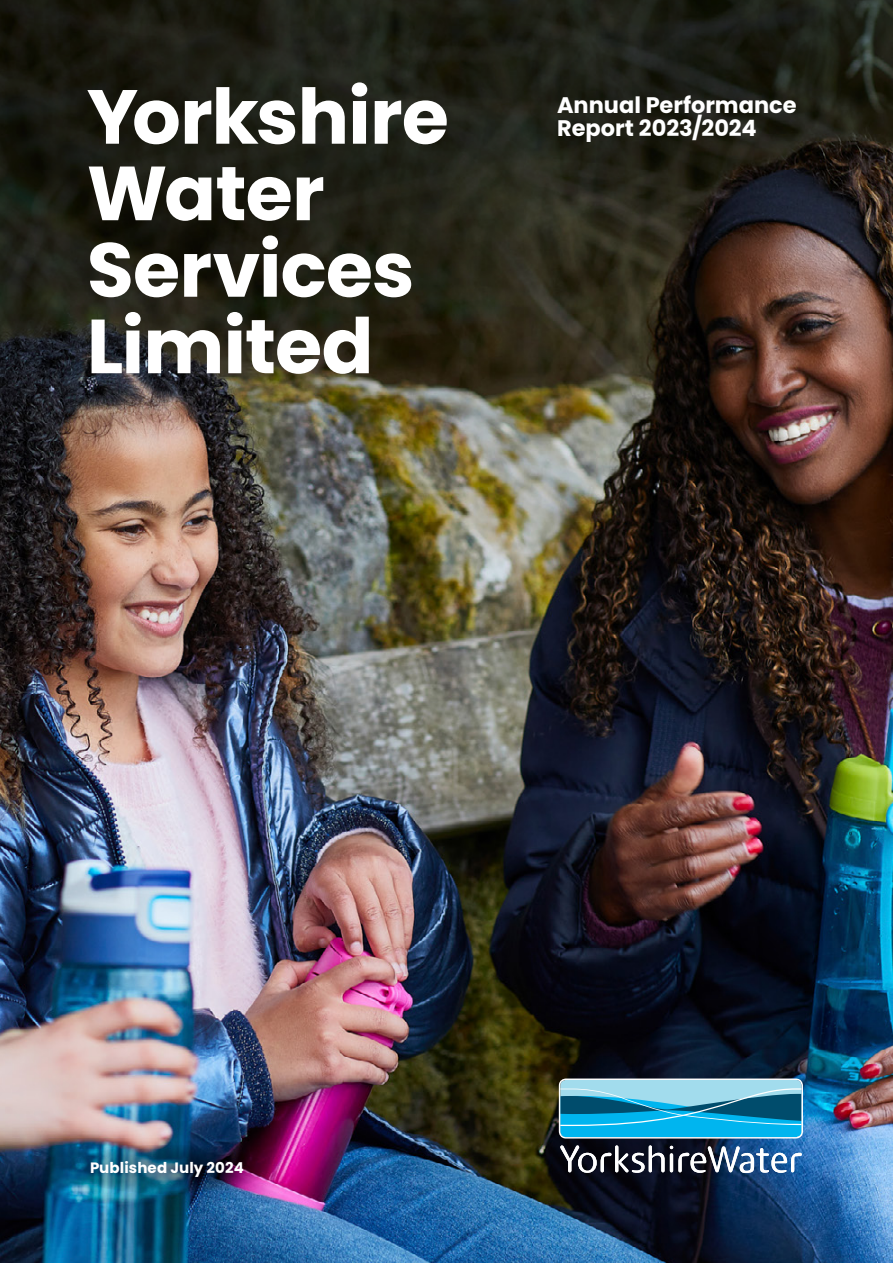
<style>
.page{position:relative;width:893px;height:1263px;background:#fff}
.page>*{position:absolute;margin:0;border:0;box-sizing:border-box;transform-origin:0 0}
.H1_-_Header_Large76_2024{font:700 76.5px/76.5px "Poppins";letter-spacing:-.01em;color:#fff}
.H2_-_Header_Medium51_2024{font:700 22.5px/22.5px "Poppins";color:#fff}
.H2_-_Header_Medium51_2024-2{font:700 15px "Poppins";letter-spacing:.005em;color:#fff}
</style>
<div class="page">
<img style="left:0;top:590px;width:893px;height:673px">
<img style="left:0;top:0;width:893px;height:590px">
<svg style="left:560px;top:1145px;width:242px;height:28px"></svg>
<svg style="left:559px;top:1078px;width:244px;height:60px;background:#47aed1"></svg>
<img style="left:68px;top:1144px;width:200px;height:50px;border-radius:50%">
<h1 class="H1_-_Header_Large76_2024" style="left:87px;top:79px;width:364px">Yorkshire<br>Water<br>Services<br>Limited</h1>
<h2 class="H2_-_Header_Medium51_2024" style="left:557px;top:94px;width:241px">Annual Performance<br>Report 2023/2024</h2>
<h2 class="H2_-_Header_Medium51_2024-2" style="left:90px;top:1159px;width:155px">Published July 2024</h2>
</div>
